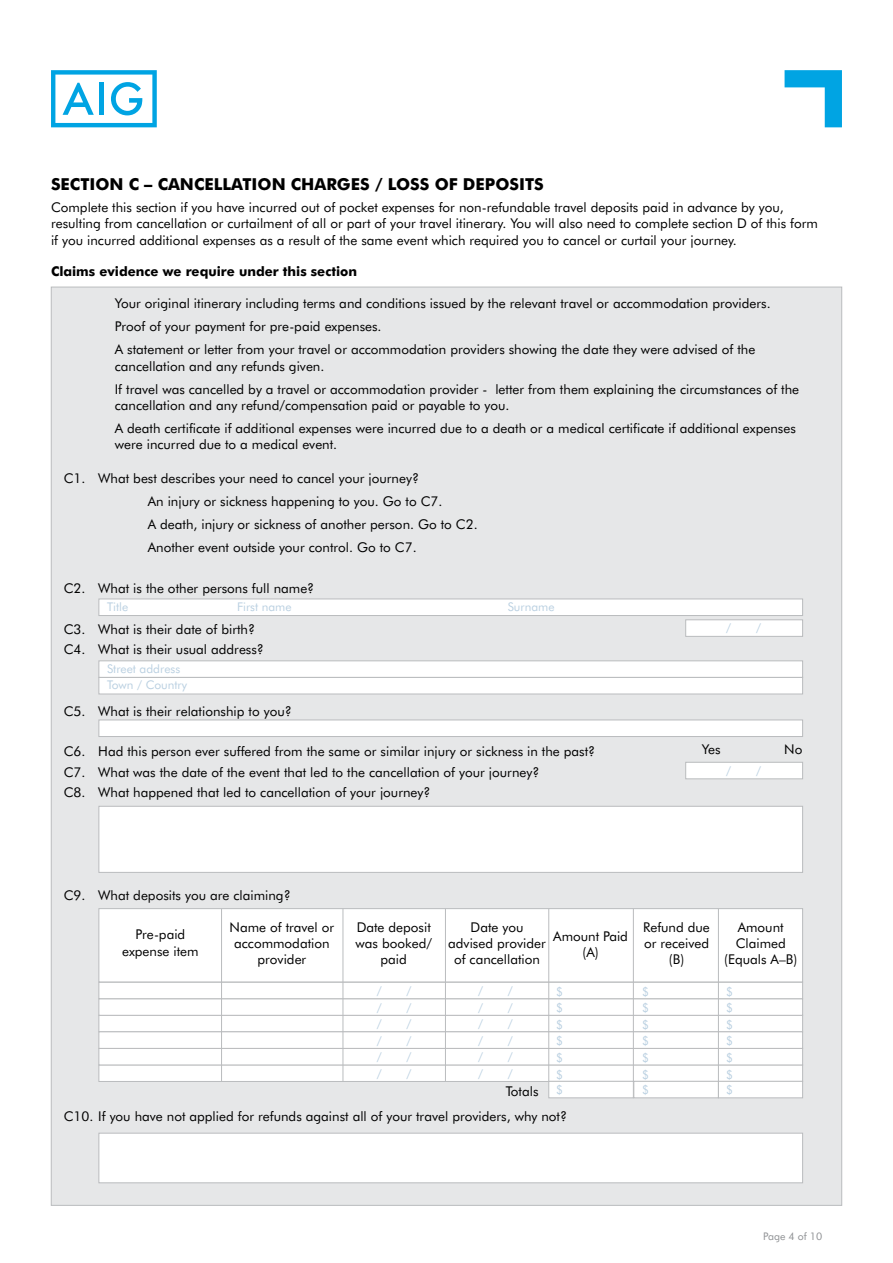
<style>
.page{position:relative;width:893px;height:1263px;background:#fff}
.page>*{position:absolute;margin:0;border:0;box-sizing:border-box;transform-origin:0 0}
.t1{font:700 16.5px "AIG Futura";color:#000}
.t2{font:13.5px/16.2px "AIG Futura";color:#000}
.t3{font:700 13.5px "AIG Futura";color:#000}
.t4{font:12px/16.6px "AIG Futura";color:#bad0e1}
.t5{font:10.5px "AIG Futura";color:#8f9194}
</style>
<div class="page">
<svg style="left:785px;top:70px;width:57px;height:57px"></svg>
<svg style="left:51px;top:70px;width:106px;height:57px"></svg>
<div style="left:51px;top:287px;width:791px;height:918px;background:#e6e7e8;border:1px solid #babcbe"></div>
<div style="left:99px;top:720px;width:704px;height:17px;background:#fff;border:1px solid #babcbe"></div>
<div style="left:99px;top:599px;width:704px;height:17px;background:#fff;border:1px solid #babcbe"></div>
<div style="left:99px;top:661px;width:704px;height:17px;background:#fff;border:1px solid #babcbe"></div>
<div style="left:99px;top:677px;width:704px;height:17px;background:#fff;border:1px solid #babcbe"></div>
<div style="left:99px;top:1065px;width:704px;height:17px;background:#fff;border:1px solid #babcbe"></div>
<div style="left:99px;top:1015px;width:704px;height:17px;background:#fff;border:1px solid #babcbe"></div>
<div style="left:99px;top:1048px;width:704px;height:17px;background:#fff;border:1px solid #babcbe"></div>
<div style="left:99px;top:998px;width:704px;height:17px;background:#fff;border:1px solid #babcbe"></div>
<div style="left:99px;top:1031px;width:704px;height:17px;background:#fff;border:1px solid #babcbe"></div>
<div style="left:99px;top:982px;width:704px;height:17px;background:#fff;border:1px solid #babcbe"></div>
<div style="left:99px;top:908px;width:704px;height:74px;background:#fff;border:1px solid #babcbe"></div>
<hr style="left:718px;top:909px;width:1px;height:172px;background:#babcbe">
<hr style="left:633px;top:909px;width:1px;height:172px;background:#babcbe">
<hr style="left:548px;top:909px;width:1px;height:172px;background:#babcbe">
<hr style="left:445px;top:909px;width:1px;height:172px;background:#babcbe">
<hr style="left:343px;top:909px;width:1px;height:172px;background:#babcbe">
<hr style="left:221px;top:909px;width:1px;height:172px;background:#babcbe">
<div style="left:634px;top:1081px;width:85px;height:17px;background:#fff;border:1px solid #babcbe"></div>
<div style="left:549px;top:1081px;width:85px;height:17px;background:#fff;border:1px solid #babcbe"></div>
<div style="left:718px;top:1081px;width:85px;height:17px;background:#fff;border:1px solid #babcbe"></div>
<div style="left:685px;top:762px;width:118px;height:17px;background:#fff;border:1px solid #babcbe"></div>
<div style="left:685px;top:620px;width:118px;height:17px;background:#fff;border:1px solid #babcbe"></div>
<div style="left:99px;top:806px;width:704px;height:67px;background:#fff;border:1px solid #babcbe"></div>
<div style="left:99px;top:1133px;width:704px;height:50px;background:#fff;border:1px solid #babcbe"></div>
<p class="t1" style="left:51px;top:174px;width:494px">SECTION C – CANCELLATION CHARGES / LOSS OF DEPOSITS</p>
<p class="t2" style="left:51px;top:199px;width:768px">Complete this section if you have incurred out of pocket expenses for non-refundable travel deposits paid in advance by you, resulting from cancellation or curtailment of all or part of your travel itinerary. You will also need to complete section D of this form if you incurred additional expenses as a result of the same event which required you to cancel or curtail your journey.</p>
<p class="t3" style="left:51px;top:263px;width:308px">Claims evidence we require under this section</p>
<p class="t2" style="left:115px;top:292px;width:657px;line-height:23px">Your original itinerary including terms and conditions issued by the relevant travel or accommodation providers.<br>Proof of your payment for pre-paid expenses.<br>A statement or letter from your travel or accommodation providers showing the date they were advised of the</p>
<p class="t2" style="left:115px;top:354px;width:686px;line-height:23px">cancellation and any refunds given.<br>If travel was cancelled by a travel or accommodation provider - letter from them explaining the circumstances of the</p>
<p class="t2" style="left:115px;top:393px;width:682px;line-height:23px">cancellation and any refund/compensation paid or payable to you.<br>A death certificate if additional expenses were incurred due to a death or a medical certificate if additional expenses</p>
<p class="t2" style="left:115px;top:436px;width:224px">were incurred due to a medical event.</p>
<p class="t2" style="left:148px;top:466px;width:331px;line-height:23px;text-indent:-84px">C1. What best describes your need to cancel your journey?<br>An injury or sickness happening to you. Go to C7.<br>A death, injury or sickness of another person. Go to C2.<br>Another event outside your control. Go to C7.</p>
<p class="t2" style="left:64px;top:580px;width:252px">C2. What is the other persons full name?</p>
<p class="t2" style="left:64px;top:619px;width:202px;line-height:20.4px">C3. What is their date of birth?<br>C4. What is their usual address?</p>
<p class="t4" style="left:107px;top:598px;width:23px">Title</p>
<p class="t4" style="left:237px;top:598px;width:56px">First name</p>
<p class="t4" style="left:508px;top:598px;width:48px">Surname</p>
<p class="t4" style="left:107px;top:660px;width:81px">Street address<br>Town / Country</p>
<p class="t2" style="left:64px;top:702px;width:229px">C5. What is their relationship to you?</p>
<p class="t2" style="left:64px;top:741px;width:533px;line-height:20.4px">C6. Had this person ever suffered from the same or similar injury or sickness in the past?<br>C7. What was the date of the event that led to the cancellation of your journey?<br>C8. What happened that led to cancellation of your journey?</p>
<p class="t2" style="left:64px;top:887px;width:228px">C9. What deposits you are claiming?</p>
<p class="t4" style="left:726px;top:620px;width:7px">/</p>
<p class="t4" style="left:756px;top:620px;width:7px">/</p>
<p class="t2" style="left:702px;top:741px;width:20px">Yes</p>
<p class="t2" style="left:784px;top:741px;width:20px">No</p>
<p class="t4" style="left:726px;top:762px;width:7px">/</p>
<p class="t4" style="left:756px;top:762px;width:7px">/</p>
<p class="t2" style="left:122px;top:926px;width:78px;text-align:center">Pre-paid expense item</p>
<p class="t2" style="left:643px;top:919px;width:68px;text-align:center">Refund due or received (B)</p>
<p class="t2" style="left:724px;top:919px;width:75px;text-align:center">Amount<br>Claimed (Equals A–B)</p>
<p class="t2" style="left:230px;top:919px;width:106px;text-align:center">Name of travel or accommodation provider</p>
<p class="t2" style="left:355px;top:919px;width:78px;text-align:center">Date deposit was booked/ paid</p>
<p class="t2" style="left:448px;top:919px;width:99px;text-align:center">Date you advised provider of cancellation</p>
<p class="t2" style="left:553px;top:928px;width:76px;text-align:center">Amount Paid (A)</p>
<p class="t4" style="left:377px;top:982px;width:7px">/</p>
<p class="t4" style="left:407px;top:982px;width:7px">/</p>
<p class="t4" style="left:478px;top:982px;width:7px">/</p>
<p class="t4" style="left:508px;top:982px;width:7px">/</p>
<p class="t4" style="left:377px;top:999px;width:7px">/</p>
<p class="t4" style="left:407px;top:999px;width:7px">/</p>
<p class="t4" style="left:478px;top:999px;width:7px">/</p>
<p class="t4" style="left:508px;top:999px;width:7px">/</p>
<p class="t4" style="left:377px;top:1015px;width:7px">/</p>
<p class="t4" style="left:407px;top:1015px;width:7px">/</p>
<p class="t4" style="left:478px;top:1015px;width:7px">/</p>
<p class="t4" style="left:508px;top:1015px;width:7px">/</p>
<p class="t4" style="left:377px;top:1032px;width:7px">/</p>
<p class="t4" style="left:407px;top:1032px;width:7px">/</p>
<p class="t4" style="left:478px;top:1032px;width:7px">/</p>
<p class="t4" style="left:508px;top:1032px;width:7px">/</p>
<p class="t4" style="left:377px;top:1049px;width:7px">/</p>
<p class="t4" style="left:407px;top:1049px;width:7px">/</p>
<p class="t4" style="left:478px;top:1049px;width:7px">/</p>
<p class="t4" style="left:508px;top:1049px;width:7px">/</p>
<p class="t4" style="left:377px;top:1065px;width:7px">/</p>
<p class="t4" style="left:407px;top:1065px;width:7px">/</p>
<p class="t4" style="left:478px;top:1065px;width:7px">/</p>
<p class="t4" style="left:508px;top:1065px;width:7px">/</p>
<p class="t4" style="left:556px;top:983px;width:9px">$</p>
<p class="t4" style="left:642px;top:983px;width:9px">$</p>
<p class="t4" style="left:726px;top:983px;width:9px">$</p>
<p class="t4" style="left:556px;top:999px;width:9px">$</p>
<p class="t4" style="left:642px;top:999px;width:9px">$</p>
<p class="t4" style="left:726px;top:999px;width:9px">$</p>
<p class="t4" style="left:556px;top:1016px;width:9px">$</p>
<p class="t4" style="left:642px;top:1016px;width:9px">$</p>
<p class="t4" style="left:726px;top:1016px;width:9px">$</p>
<p class="t4" style="left:556px;top:1033px;width:9px">$</p>
<p class="t4" style="left:642px;top:1033px;width:9px">$</p>
<p class="t4" style="left:726px;top:1033px;width:9px">$</p>
<p class="t4" style="left:556px;top:1049px;width:9px">$</p>
<p class="t4" style="left:642px;top:1049px;width:9px">$</p>
<p class="t4" style="left:726px;top:1049px;width:9px">$</p>
<p class="t4" style="left:556px;top:1066px;width:9px">$</p>
<p class="t4" style="left:642px;top:1066px;width:9px">$</p>
<p class="t4" style="left:726px;top:1066px;width:9px">$</p>
<p class="t2" style="left:506px;top:1083px;width:34px">Totals</p>
<p class="t4" style="left:556px;top:1082px;width:9px">$</p>
<p class="t4" style="left:642px;top:1082px;width:9px">$</p>
<p class="t4" style="left:726px;top:1082px;width:9px">$</p>
<p class="t2" style="left:64px;top:1108px;width:505px">C10. If you have not applied for refunds against all of your travel providers, why not?</p>
<p class="t5" style="left:763px;top:1229px;width:60px">Page 4 of 10</p>
</div>
